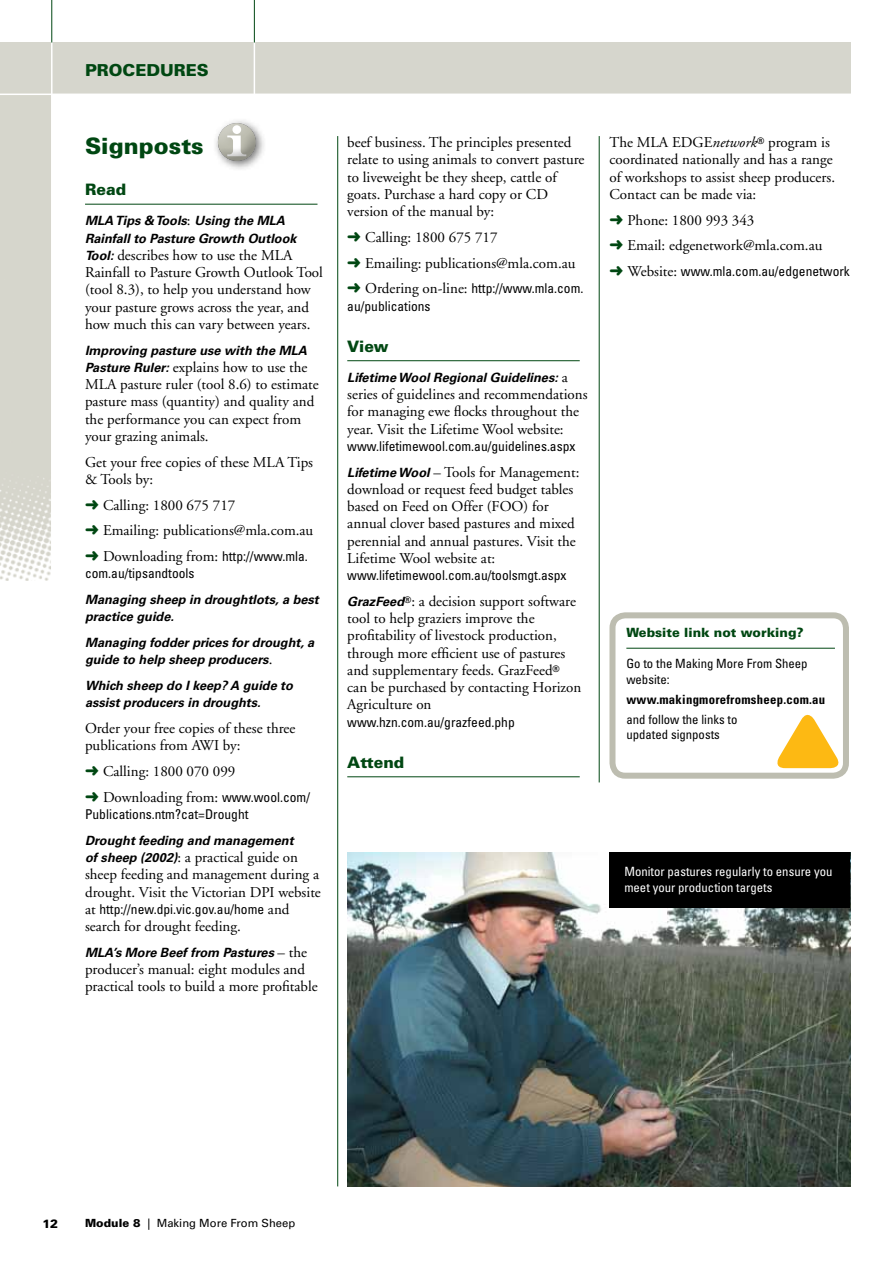
<style>
.page{position:relative;width:893px;height:1263px;background:#fff}
.page>*{position:absolute;margin:0;border:0;box-sizing:border-box;transform-origin:0 0}
.t1{font:900 22.5px "Univers";color:#004712}
.t2{font:900 16.5px "Univers";color:#004712}
.t3{font:900 15.75px "Univers";color:#004712}
.t4{font:15px/17.2px "Adobe Garamond";color:#000}
.t5{font:condensed 13.5px/17.2px "Univers";color:#000}
.t6{font:italic 700 12.75px/17.2px "Univers";color:#000}
.t7{font:condensed 12.75px/15.8px "Univers";color:#000}
.t8{font:condensed 12.75px/15.8px "Univers";color:#fff}
.t9{font:700 condensed 12.75px "Univers";letter-spacing:.02em;color:#000}
.t10{font:900 12.75px "Univers";color:#004712}
.t11{font:900 12px "Univers";color:#000}
.t12{font:11.25px "Univers";color:#000}
.s1{font-family:"Adobe Garamond";font-weight:400;font-style:normal;font-size:15px}
.s2{font-family:"Univers";font-weight:700;font-style:italic;font-size:12.75px}
.s3{color:#004712}
.s4{font-family:"Univers";font-stretch:condensed;font-size:13.5px}
.s5{font-family:"Adobe Garamond";font-stretch:normal;font-size:15px}
.s6{font-style:italic}
.s7{font-weight:900}
</style>
<div class="page">
<div style="left:0;top:43px;width:850px;height:51px;background:#d6d6cd"></div>
<img style="left:0;top:93px;width:51px;height:487px">
<hr style="left:254px;top:42px;width:1px;height:54px;background:#fff">
<hr style="left:51px;top:39px;width:2px;height:538px;background:#fff">
<hr style="left:51px;top:0;width:1px;height:43px;background:#004712">
<hr style="left:254px;top:0;width:1px;height:43px;background:#004712">
<hr style="left:0;top:94px;width:857px;height:1px;background:#fff">
<hr style="left:337px;top:136px;width:1px;height:1050px;background:#004712">
<hr style="left:599px;top:136px;width:1px;height:646px;background:#004712">
<hr style="left:347px;top:360px;width:233px;height:1px;background:#004712">
<hr style="left:347px;top:776px;width:233px;height:1px;background:#004712">
<hr style="left:85px;top:204px;width:232px;height:1px;background:#004712">
<div style="left:211px;top:127px;width:65px;height:55px;background:#000;opacity:.25"></div>
<div style="left:609px;top:612px;width:240px;height:167px;border:6px solid #bdbdb0;border-radius:13px"></div>
<svg style="left:777px;top:709px;width:66px;height:59px"></svg>
<hr style="left:626px;top:648px;width:209px;height:1px;background:#004712">
<img style="left:347px;top:852px;width:503px;height:334px">
<div style="left:609px;top:852px;width:241px;height:55px;background:#000"></div>
<p class="t2" style="left:85px;top:60px;width:125px">PROCEDURES</p>
<h1 class="t1" style="left:85px;top:132px;width:120px">Signposts</h1>
<p class="t3" style="left:85px;top:180px;width:43px">Read</p>
<p class="t6" style="left:85px;top:212px;width:213px">MLA Tips &amp; Tools<span class="s1">:</span> Using the MLA<br>Rainfall to Pasture Growth Outlook</p>
<p class="t4" style="left:85px;top:247px;width:239px"><span class="s2">Tool:</span> describes how to use the MLA Rainfall to Pasture Growth Outlook Tool (tool 8.3), to help you understand how your pasture grows across the year, and how much this can vary between years.</p>
<p class="t6" style="left:85px;top:342px;width:224px">Improving pasture use with the MLA</p>
<p class="t4" style="left:85px;top:359px;width:235px"><span class="s2">Pasture Ruler:</span> explains how to use the MLA pasture ruler (tool 8.6) to estimate pasture mass (quantity) and quality and the performance you can expect from your grazing animals.</p>
<p class="t4" style="left:85px;top:454px;width:230px">Get your free copies of these MLA Tips &amp; Tools by:</p>
<p class="t4" style="left:85px;top:492px;width:230px;line-height:25.8px"><span class="s3">➜</span> Calling: 1800 675 717<br><span class="s3">➜</span> Emailing: publications@mla.com.au <span class="s3">➜</span> Downloading from: <span class="s4">http://www.mla.</span></p>
<p class="t5" style="left:85px;top:565px;width:111px">com.au/tipsandtools</p>
<p class="t6" style="left:85px;top:591px;width:235px">Managing sheep in droughtlots, a best practice guide.</p>
<p class="t6" style="left:85px;top:634px;width:231px">Managing fodder prices for drought, a guide to help sheep producers<span class="s1">.</span></p>
<p class="t6" style="left:85px;top:677px;width:209px">Which sheep do I keep? A guide to assist producers in droughts.</p>
<p class="t4" style="left:85px;top:720px;width:212px">Order your free copies of these three publications from AWI by:</p>
<p class="t4" style="left:85px;top:759px;width:227px;line-height:25.8px"><span class="s3">➜</span> Calling: 1800 070 099<br><span class="s3">➜</span> Downloading from: <span class="s4">www.wool.com/</span></p>
<p class="t5" style="left:85px;top:805px;width:165px">Publications.ntm?cat=Drought</p>
<p class="t6" style="left:85px;top:832px;width:210px">Drought feeding and management</p>
<p class="t4" style="left:85px;top:849px;width:237px"><span class="s2">of sheep (2002)</span>: a practical guide on sheep feeding and management during a drought. Visit the Victorian DPI website</p>
<p class="t5" style="left:85px;top:900px;width:206px"><span class="s5">at</span> http://new.dpi.vic.gov.au/home <span class="s5">and</span></p>
<p class="t4" style="left:85px;top:918px;width:157px">search for drought feeding.</p>
<p class="t6" style="left:85px;top:944px;width:224px">MLA’s More Beef from Pastures <span class="s1">– the</span></p>
<p class="t4" style="left:85px;top:961px;width:234px">producer’s manual: eight modules and practical tools to build a more profitable</p>
<p class="t4" style="left:347px;top:134px;width:239px">beef business. The principles presented relate to using animals to convert pasture to liveweight be they sheep, cattle of goats. Purchase a hard copy or CD version of the manual by:</p>
<p class="t4" style="left:347px;top:225px;width:230px;line-height:25.8px"><span class="s3">➜</span> Calling: 1800 675 717<br><span class="s3">➜</span> Emailing: publications@mla.com.au</p>
<p class="t5" style="left:347px;top:280px;width:238px"><span class="s3">➜</span> <span class="s5">Ordering on-line:</span> http://www.mla.com. au/publications</p>
<p class="t3" style="left:347px;top:336px;width:43px">View</p>
<p class="t6" style="left:347px;top:369px;width:222px">Lifetime Wool Regional Guidelines: <span class="s1">a</span></p>
<p class="t4" style="left:347px;top:386px;width:242px">series of guidelines and recommendations for managing ewe flocks throughout the year. Visit the Lifetime Wool website:</p>
<p class="t5" style="left:347px;top:437px;width:230px">www.lifetimewool.com.au/guidelines.aspx</p>
<p class="t4" style="left:347px;top:464px;width:234px"><span class="s2">Lifetime Wool</span> – Tools for Management: download or request feed budget tables based on Feed on Offer (FOO) for annual clover based pastures and mixed perennial and annual pastures. Visit the Lifetime Wool website at:</p>
<p class="t5" style="left:347px;top:566px;width:221px">www.lifetimewool.com.au/toolsmgt.aspx</p>
<p class="t4" style="left:347px;top:593px;width:236px"><span class="s2">GrazFeed</span><sup>®</sup>: a decision support software tool to help graziers improve the profitability of livestock production, through more efficient use of pastures and supplementary feeds. GrazFeed<sup>® </sup>can be purchased by contacting Horizon Agriculture on</p>
<p class="t5" style="left:347px;top:713px;width:169px">www.hzn.com.au/grazfeed.php</p>
<p class="t3" style="left:347px;top:752px;width:59px">Attend</p>
<p class="t4" style="left:609px;top:134px;width:227px">The MLA EDGE<span class="s6">network</span><sup>®</sup> program is coordinated nationally and has a range of workshops to assist sheep producers.<br>Contact can be made via:</p>
<p class="t4" style="left:609px;top:207px;width:214px;line-height:25.8px"><span class="s3">➜</span> Phone: 1800 993 343<br><span class="s3">➜</span> Email: edgenetwork@mla.com.au</p>
<p class="t5" style="left:609px;top:262px;width:242px"><span class="s3">➜</span> <span class="s5">Website:</span> www.mla.com.au/edgenetwork</p>
<p class="t10" style="left:626px;top:625px;width:179px">Website link not working?</p>
<p class="t7" style="left:626px;top:655px;width:183px">Go to the Making More From Sheep website:</p>
<p class="t9" style="left:626px;top:691px;width:200px">www.makingmorefromsheep.com.au</p>
<p class="t7" style="left:626px;top:711px;width:113px">and follow the links to updated signposts</p>
<p class="t8" style="left:624px;top:864px;width:210px">Monitor pastures regularly to ensure you meet your production targets</p>
<p class="t11" style="left:43px;top:1216px;width:17px">12</p>
<p class="t12" style="left:85px;top:1217px;width:212px"><span class="s7">Module 8</span> | Making More From Sheep</p>
</div>
